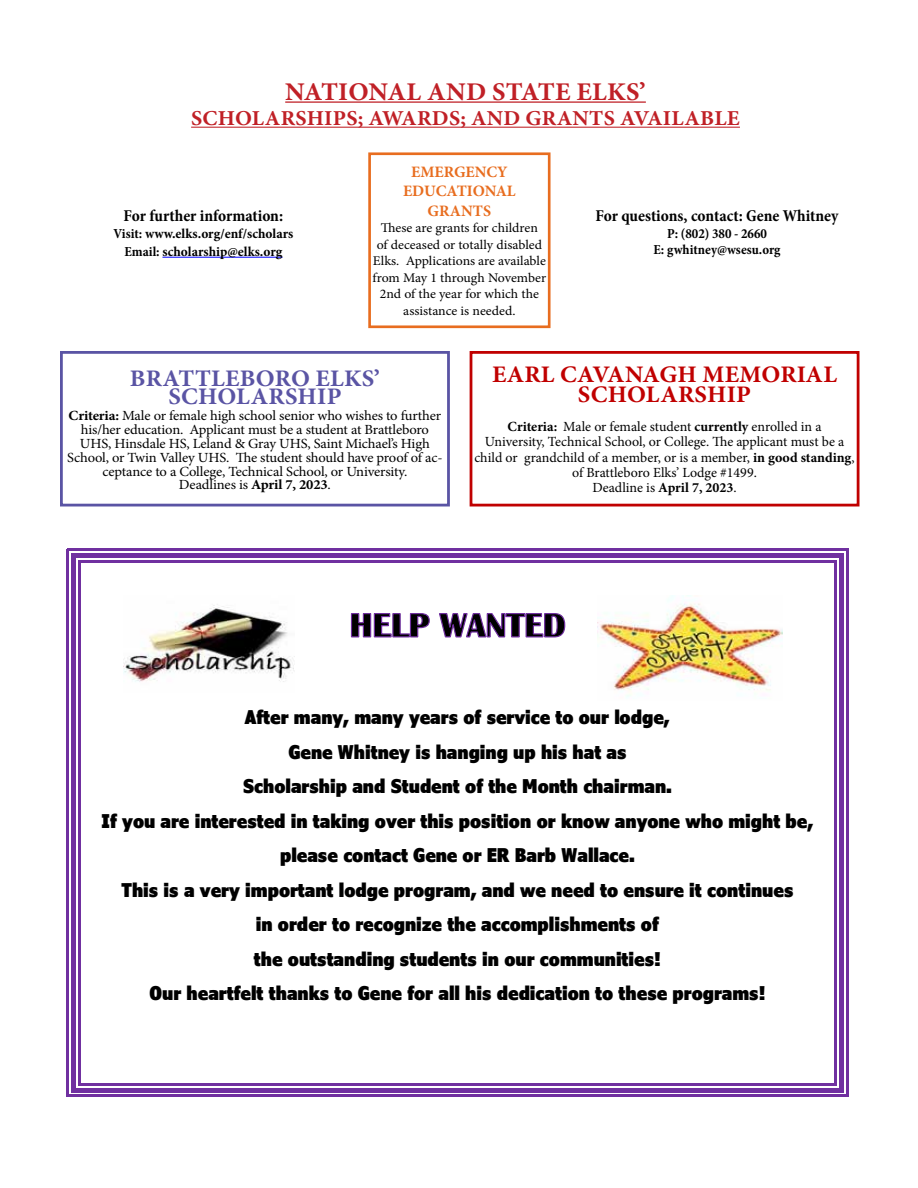
<style>
.page{position:relative;width:918px;height:1188px;background:#fff}
.page>*{position:absolute;margin:0;border:0;box-sizing:border-box;transform-origin:0 0}
.t1{font:700 25.5px "Minion Pro";letter-spacing:.005em;color:#c02026;scale:1.04 1}
.t2{font:700 23.7px/19.5px "Minion Pro";letter-spacing:.01em;color:#c00000;text-align:center;scale:1.04 1}
.t3{font:700 23.7px/18.1px "Minion Pro";letter-spacing:.01em;color:#5a54a4;text-align:center;scale:1.04 1}
.t4{font:700 21.3px "Minion Pro";letter-spacing:.01em;color:#c02026;scale:1.04 1}
.t5{font:900 18.9px/34.5px "Verdana Pro Cond";color:#000;text-align:center}
.t6{font:700 condensed 16.65px "Minion Pro";letter-spacing:-.005em;color:#000}
.t7{font:700 15.9px/19px "Minion Pro";color:#e86d1f;text-align:center}
.t8{font:13.95px/13.8px "Minion Pro";letter-spacing:-.01em;color:#000;text-align:center;scale:1.04 1}
.t9{font:13.95px/15.3px "Minion Pro";letter-spacing:-.01em;color:#000;text-align:center}
.t10{font:700 condensed 13.95px/16.6px "Minion Pro";color:#000;text-align:center}
.t11{font:13.2px/16.5px "Minion Pro";letter-spacing:-.005em;color:#000;text-align:center;scale:1.04 1}
.s1{font-weight:700}
</style>
<div class="page">
<svg style="left:67px;top:549px;width:13px;height:13px"></svg>
<hr style="left:80px;top:549px;width:755px;height:2px;background:#7030a0">
<div style="left:80px;top:553px;width:755px;height:5px;background:#7030a0"></div>
<hr style="left:80px;top:560px;width:755px;height:2px;background:#7030a0">
<svg style="left:835px;top:549px;width:13px;height:13px"></svg>
<hr style="left:67px;top:562px;width:2px;height:44px;background:#7030a0">
<div style="left:71px;top:562px;width:5px;height:44px;background:#7030a0"></div>
<hr style="left:78px;top:562px;width:2px;height:44px;background:#7030a0">
<hr style="left:846px;top:562px;width:2px;height:44px;background:#7030a0">
<div style="left:839px;top:562px;width:5px;height:44px;background:#7030a0"></div>
<hr style="left:835px;top:562px;width:2px;height:44px;background:#7030a0">
<svg style="left:350px;top:613px;width:216px;height:25px"></svg>
<hr style="left:67px;top:606px;width:2px;height:58px;background:#7030a0">
<div style="left:71px;top:606px;width:5px;height:58px;background:#7030a0"></div>
<hr style="left:78px;top:606px;width:2px;height:58px;background:#7030a0">
<hr style="left:846px;top:606px;width:2px;height:58px;background:#7030a0">
<div style="left:839px;top:606px;width:5px;height:58px;background:#7030a0"></div>
<hr style="left:835px;top:606px;width:2px;height:58px;background:#7030a0">
<hr style="left:67px;top:664px;width:2px;height:41px;background:#7030a0">
<div style="left:71px;top:664px;width:5px;height:41px;background:#7030a0"></div>
<hr style="left:78px;top:664px;width:2px;height:41px;background:#7030a0">
<hr style="left:846px;top:664px;width:2px;height:41px;background:#7030a0">
<div style="left:839px;top:664px;width:5px;height:41px;background:#7030a0"></div>
<hr style="left:835px;top:664px;width:2px;height:41px;background:#7030a0">
<hr style="left:67px;top:705px;width:2px;height:35px;background:#7030a0">
<div style="left:71px;top:705px;width:5px;height:35px;background:#7030a0"></div>
<hr style="left:78px;top:705px;width:2px;height:35px;background:#7030a0">
<hr style="left:846px;top:705px;width:2px;height:35px;background:#7030a0">
<div style="left:839px;top:705px;width:5px;height:35px;background:#7030a0"></div>
<hr style="left:835px;top:705px;width:2px;height:35px;background:#7030a0">
<hr style="left:67px;top:740px;width:2px;height:34px;background:#7030a0">
<div style="left:71px;top:740px;width:5px;height:34px;background:#7030a0"></div>
<hr style="left:78px;top:740px;width:2px;height:34px;background:#7030a0">
<hr style="left:846px;top:740px;width:2px;height:34px;background:#7030a0">
<div style="left:839px;top:740px;width:5px;height:34px;background:#7030a0"></div>
<hr style="left:835px;top:740px;width:2px;height:34px;background:#7030a0">
<hr style="left:67px;top:774px;width:2px;height:35px;background:#7030a0">
<div style="left:71px;top:774px;width:5px;height:35px;background:#7030a0"></div>
<hr style="left:78px;top:774px;width:2px;height:35px;background:#7030a0">
<hr style="left:846px;top:774px;width:2px;height:35px;background:#7030a0">
<div style="left:839px;top:774px;width:5px;height:35px;background:#7030a0"></div>
<hr style="left:835px;top:774px;width:2px;height:35px;background:#7030a0">
<hr style="left:67px;top:809px;width:2px;height:34px;background:#7030a0">
<div style="left:71px;top:809px;width:5px;height:34px;background:#7030a0"></div>
<hr style="left:78px;top:809px;width:2px;height:34px;background:#7030a0">
<hr style="left:846px;top:809px;width:2px;height:34px;background:#7030a0">
<div style="left:839px;top:809px;width:5px;height:34px;background:#7030a0"></div>
<hr style="left:835px;top:809px;width:2px;height:34px;background:#7030a0">
<hr style="left:67px;top:843px;width:2px;height:35px;background:#7030a0">
<div style="left:71px;top:843px;width:5px;height:35px;background:#7030a0"></div>
<hr style="left:78px;top:843px;width:2px;height:35px;background:#7030a0">
<hr style="left:846px;top:843px;width:2px;height:35px;background:#7030a0">
<div style="left:839px;top:843px;width:5px;height:35px;background:#7030a0"></div>
<hr style="left:835px;top:843px;width:2px;height:35px;background:#7030a0">
<hr style="left:67px;top:878px;width:2px;height:34px;background:#7030a0">
<div style="left:71px;top:878px;width:5px;height:34px;background:#7030a0"></div>
<hr style="left:78px;top:878px;width:2px;height:34px;background:#7030a0">
<hr style="left:846px;top:878px;width:2px;height:34px;background:#7030a0">
<div style="left:839px;top:878px;width:5px;height:34px;background:#7030a0"></div>
<hr style="left:835px;top:878px;width:2px;height:34px;background:#7030a0">
<hr style="left:67px;top:912px;width:2px;height:35px;background:#7030a0">
<div style="left:71px;top:912px;width:5px;height:35px;background:#7030a0"></div>
<hr style="left:78px;top:912px;width:2px;height:35px;background:#7030a0">
<hr style="left:846px;top:912px;width:2px;height:35px;background:#7030a0">
<div style="left:839px;top:912px;width:5px;height:35px;background:#7030a0"></div>
<hr style="left:835px;top:912px;width:2px;height:35px;background:#7030a0">
<hr style="left:67px;top:947px;width:2px;height:34px;background:#7030a0">
<div style="left:71px;top:947px;width:5px;height:34px;background:#7030a0"></div>
<hr style="left:78px;top:947px;width:2px;height:34px;background:#7030a0">
<hr style="left:846px;top:947px;width:2px;height:34px;background:#7030a0">
<div style="left:839px;top:947px;width:5px;height:34px;background:#7030a0"></div>
<hr style="left:835px;top:947px;width:2px;height:34px;background:#7030a0">
<hr style="left:67px;top:981px;width:2px;height:35px;background:#7030a0">
<div style="left:71px;top:981px;width:5px;height:35px;background:#7030a0"></div>
<hr style="left:78px;top:981px;width:2px;height:35px;background:#7030a0">
<hr style="left:846px;top:981px;width:2px;height:35px;background:#7030a0">
<div style="left:839px;top:981px;width:5px;height:35px;background:#7030a0"></div>
<hr style="left:835px;top:981px;width:2px;height:35px;background:#7030a0">
<hr style="left:67px;top:1016px;width:2px;height:34px;background:#7030a0">
<div style="left:71px;top:1016px;width:5px;height:34px;background:#7030a0"></div>
<hr style="left:78px;top:1016px;width:2px;height:34px;background:#7030a0">
<hr style="left:846px;top:1016px;width:2px;height:34px;background:#7030a0">
<div style="left:839px;top:1016px;width:5px;height:34px;background:#7030a0"></div>
<hr style="left:835px;top:1016px;width:2px;height:34px;background:#7030a0">
<svg style="left:67px;top:1083px;width:13px;height:14px"></svg>
<hr style="left:80px;top:1095px;width:755px;height:2px;background:#7030a0">
<hr style="left:80px;top:1088px;width:755px;height:4px;background:#7030a0">
<hr style="left:80px;top:1083px;width:755px;height:2px;background:#7030a0">
<svg style="left:835px;top:1083px;width:13px;height:14px"></svg>
<hr style="left:67px;top:1050px;width:2px;height:33px;background:#7030a0">
<div style="left:71px;top:1050px;width:5px;height:33px;background:#7030a0"></div>
<hr style="left:78px;top:1050px;width:2px;height:33px;background:#7030a0">
<hr style="left:846px;top:1050px;width:2px;height:33px;background:#7030a0">
<div style="left:839px;top:1050px;width:5px;height:33px;background:#7030a0"></div>
<hr style="left:835px;top:1050px;width:2px;height:33px;background:#7030a0">
<img style="left:123px;top:604px;width:171px;height:78px">
<img style="left:598px;top:596px;width:184px;height:102px">
<div style="left:368px;top:152px;width:183px;height:176px;border:3px solid #e86d1f"></div>
<div style="left:60px;top:351px;width:390px;height:155px;border:3px solid #5a54a4"></div>
<div style="left:470px;top:351px;width:389px;height:155px;border:3px solid #c00000"></div>
<hr style="left:285px;top:101px;width:361px;height:2px;background:#c02026">
<hr style="left:191px;top:127px;width:549px;height:1px;background:#c02026">
<hr style="left:162px;top:257px;width:121px;height:1px;background:#00f">
<h1 class="t1" style="left:285px;top:73px;width:348px">NATIONAL AND STATE ELKS’</h1>
<p class="t4" style="left:191px;top:103px;width:529px">SCHOLARSHIPS; AWARDS; AND GRANTS AVAILABLE</p>
<p class="t6" style="left:124px;top:204px;width:161px">For further information:</p>
<p class="t10" style="left:113px;top:225px;width:181px;line-height:17.4px">Visit: www.elks.org/enf/scholars<br>Email: scholarship@elks.org</p>
<p class="t7" style="left:403px;top:163px;width:114px">EMERGENCY<br>EDUCATIONAL<br>GRANTS</p>
<p class="t11" style="left:373px;top:220px;width:169px">These are grants for children<br>of deceased or totally disabled<br>Elks. Applications are available from May 1 through November<br>2nd of the year for which the assistance is needed.</p>
<p class="t6" style="left:596px;top:204px;width:245px">For questions, contact: Gene Whitney</p>
<p class="t10" style="left:654px;top:225px;width:129px">P: (802) 380 - 2660<br>E: gwhitney@wsesu.org</p>
<p class="t3" style="left:130px;top:369px;width:242px">BRATTLEBORO ELKS’<br>SCHOLARSHIP</p>
<p class="t8" style="left:67px;top:409px;width:362px"><span class="s1">Criteria:</span> Male or female high school senior who wishes to further his/her education. Applicant must be a student at Brattleboro UHS, Hinsdale HS, Leland &amp; Gray UHS, Saint Michael’s High School, or Twin Valley UHS. The student should have proof of ac&shy;ceptance to a College, Technical School, or University.<br>Deadlines is <span class="s1">April 7, 2023</span>.</p>
<p class="t2" style="left:492px;top:365px;width:333px">EARL CAVANAGH MEMORIAL<br>SCHOLARSHIP</p>
<p class="t9" style="left:474px;top:419px;width:382px"><span class="s1">Criteria:</span> Male or female student <span class="s1">currently</span> enrolled in a<br>University, Technical School, or College. The applicant must be a child or grandchild of a member, or is a member, <span class="s1">in good standing</span>, of Brattleboro Elks’ Lodge #1499.<br>Deadline is <span class="s1">April 7, 2023</span>.</p>
<p class="t5" style="left:102px;top:700px;width:713px">After many, many years of service to our lodge,<br>Gene Whitney is hanging up his hat as<br>Scholarship and Student of the Month chairman.<br>If you are interested in taking over this position or know anyone who might be, please contact Gene or ER Barb Wallace.<br>This is a very important lodge program, and we need to ensure it continues<br>in order to recognize the accomplishments of<br>the outstanding students in our communities!<br>Our heartfelt thanks to Gene for all his dedication to these programs!</p>
</div>
